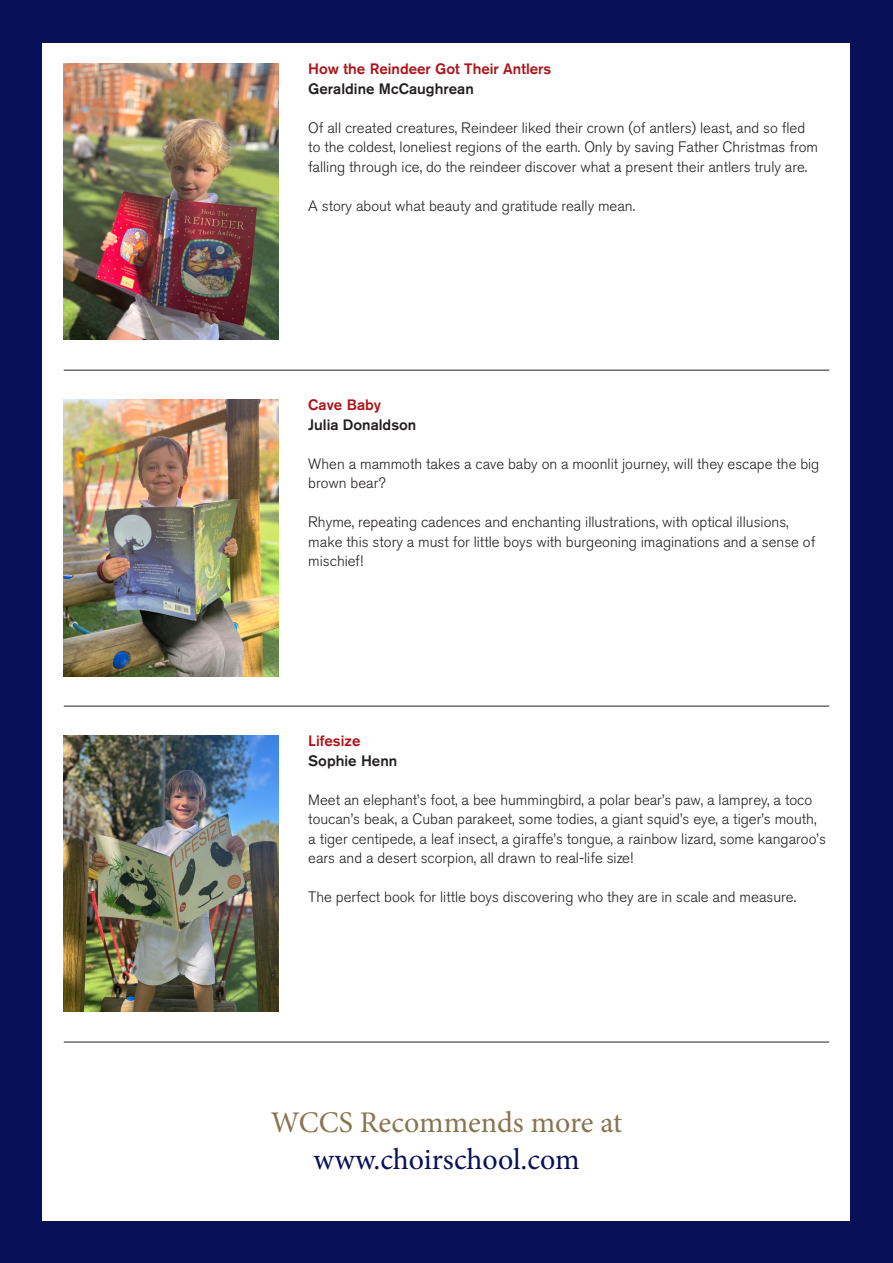
<style>
.page{position:relative;width:893px;height:1263px;background:#09105a}
.page>*{position:absolute;margin:0;border:0;box-sizing:border-box;transform-origin:0 0}
.t1{font:30px "Minion Pro";letter-spacing:-.005em;color:#89744f}
.t2{font:30px "Minion Pro";letter-spacing:-.005em;color:#09105a}
.t3{font:300 15px/19.5px "Akzidenz Grotesk BQ";color:#231f20}
.t4{font:500 15px "Akzidenz Grotesk BQ";color:#ae1218}
.t5{font:500 15px "Akzidenz Grotesk BQ";color:#231f20}
</style>
<div class="page">
<div style="left:43px;top:43px;width:807px;height:1177px;background:#fff"></div>
<hr style="left:64px;top:370px;width:765px;height:1px;background:#231f20">
<img style="left:64px;top:64px;width:215px;height:276px">
<img style="left:64px;top:400px;width:215px;height:276px">
<hr style="left:64px;top:706px;width:765px;height:1px;background:#231f20">
<img style="left:64px;top:736px;width:215px;height:276px">
<hr style="left:64px;top:1042px;width:765px;height:1px;background:#231f20">
<p class="t4" style="left:308px;top:60px;width:245px">How the Reindeer Got Their Antlers</p>
<p class="t5" style="left:308px;top:79px;width:167px">Geraldine McCaughrean</p>
<p class="t3" style="left:308px;top:118px;width:511px">Of all created creatures, Reindeer liked their crown (of antlers) least, and so fled to the coldest, loneliest regions of the earth. Only by saving Father Christmas from falling through ice, do the reindeer discover what a present their antlers truly are.</p>
<p class="t3" style="left:308px;top:196px;width:328px">A story about what beauty and gratitude really mean.</p>
<p class="t4" style="left:308px;top:396px;width:74px">Cave Baby</p>
<p class="t5" style="left:308px;top:415px;width:110px">Julia Donaldson</p>
<p class="t3" style="left:308px;top:454px;width:513px">When a mammoth takes a cave baby on a moonlit journey, will they escape the big brown bear?</p>
<p class="t3" style="left:308px;top:513px;width:509px">Rhyme, repeating cadences and enchanting illustrations, with optical illusions, make this story a must for little boys with burgeoning imaginations and a sense of mischief!</p>
<p class="t4" style="left:308px;top:732px;width:54px">Lifesize</p>
<p class="t5" style="left:308px;top:751px;width:90px">Sophie Henn</p>
<p class="t3" style="left:308px;top:790px;width:519px">Meet an elephant’s foot, a bee hummingbird, a polar bear’s paw, a lamprey, a toco toucan’s beak, a Cuban parakeet, some todies, a giant squid’s eye, a tiger’s mouth, a tiger centipede, a leaf insect, a giraffe’s tongue, a rainbow lizard, some kangaroo’s ears and a desert scorpion, all drawn to real-life size!</p>
<p class="t3" style="left:308px;top:888px;width:489px">The perfect book for little boys discovering who they are in scale and measure.</p>
<p class="t1" style="left:271px;top:1102px;width:353px">WCCS Recommends more at</p>
<p class="t2" style="left:313px;top:1140px;width:268px">www.choirschool.com</p>
</div>
